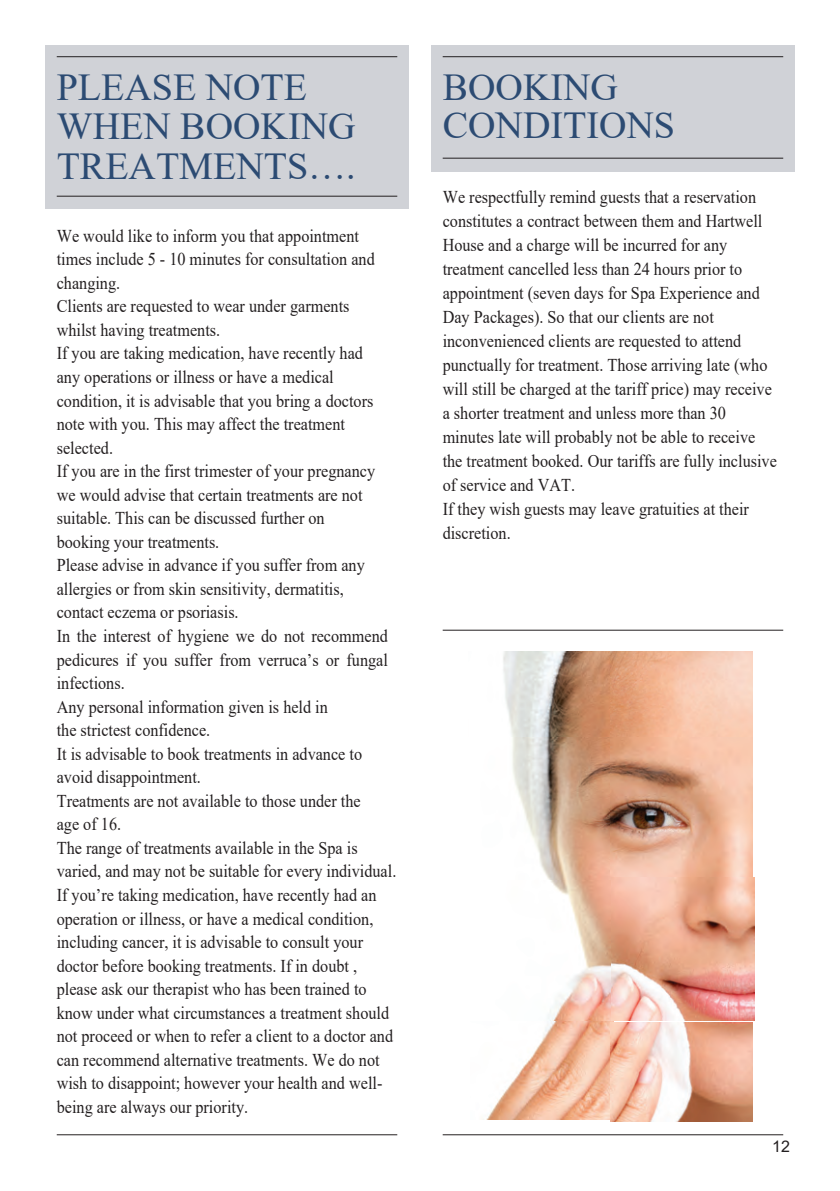
<style>
.page{position:relative;width:840px;height:1191px;background:#fff}
.page>*{position:absolute;margin:0;border:0;box-sizing:border-box;transform-origin:0 0}
.t1{font:38px/39.2px "Times New Roman";color:#2c4b73}
.t2{font:18px/23.6px "Times New Roman";color:#231f20;scale:.9 1}
.t3{font:16px "Arial";color:#231f20}
</style>
<div class="page">
<hr style="left:57px;top:1134px;width:340px;height:1px;background:#231f20">
<hr style="left:442px;top:1134px;width:340px;height:1px;background:#231f20">
<div style="left:45px;top:45px;width:363px;height:164px;background:#d0d2d7"></div>
<div style="left:431px;top:45px;width:363px;height:127px;background:#d0d2d7"></div>
<hr style="left:57px;top:56px;width:340px;height:1px;background:#231f20">
<hr style="left:442px;top:56px;width:340px;height:1px;background:#231f20">
<img style="left:503px;top:651px;width:249px;height:229px">
<img style="left:547px;top:880px;width:63px;height:141px">
<img style="left:611px;top:877px;width:142px;height:143px">
<img style="left:486px;top:1021px;width:126px;height:98px">
<img style="left:610px;top:1022px;width:142px;height:99px">
<hr style="left:57px;top:196px;width:340px;height:1px;background:#231f20">
<hr style="left:442px;top:158px;width:340px;height:1px;background:#231f20">
<hr style="left:442px;top:629px;width:340px;height:1px;background:#231f20">
<h1 class="t1" style="left:57px;top:66px;width:300px">PLEASE NOTE<br>WHEN BOOKING<br>TREATMENTS….</h1>
<p class="t2" style="left:57px;top:223px;width:378px">We would like to inform you that appointment times include 5 - 10 minutes for consultation and changing.<br>Clients are requested to wear under garments<br>whilst having treatments.<br>If you are taking medication, have recently had<br>any operations or illness or have a medical condition, it is advisable that you bring a doctors note with you. This may affect the treatment selected.<br>If you are in the first trimester of your pregnancy we would advise that certain treatments are not suitable. This can be discussed further on<br>booking your treatments.<br>Please advise in advance if you suffer from any allergies or from skin sensitivity, dermatitis,<br>contact eczema or psoriasis.<br>In the interest of hygiene we do not recommend pedicures if you suffer from verruca’s or fungal infections.<br>Any personal information given is held in<br>the strictest confidence.<br>It is advisable to book treatments in advance to avoid disappointment.<br>Treatments are not available to those under the<br>age of 16.<br>The range of treatments available in the Spa is varied, and may not be suitable for every individual.<br>If you’re taking medication, have recently had an operation or illness, or have a medical condition, including cancer, it is advisable to consult your doctor before booking treatments. If in doubt , please ask our therapist who has been trained to know under what circumstances a treatment should not proceed or when to refer a client to a doctor and can recommend alternative treatments. We do not wish to disappoint; however your health and well&shy;being are always our priority.</p>
<h1 class="t1" style="left:442px;top:67px;width:234px;line-height:38.4px">BOOKING<br>CONDITIONS</h1>
<p class="t2" style="left:442px;top:184px;width:372px">We respectfully remind guests that a reservation constitutes a contract between them and Hartwell House and a charge will be incurred for any treatment cancelled less than 24 hours prior to appointment (seven days for Spa Experience and Day Packages). So that our clients are not inconvenienced clients are requested to attend punctually for treatment. Those arriving late (who will still be charged at the tariff price) may receive a shorter treatment and unless more than 30 minutes late will probably not be able to receive the treatment booked. Our tariffs are fully inclusive of service and VAT.<br>If they wish guests may leave gratuities at their discretion.</p>
<p class="t3" style="left:771px;top:1135px;width:19px">12</p>
</div>
